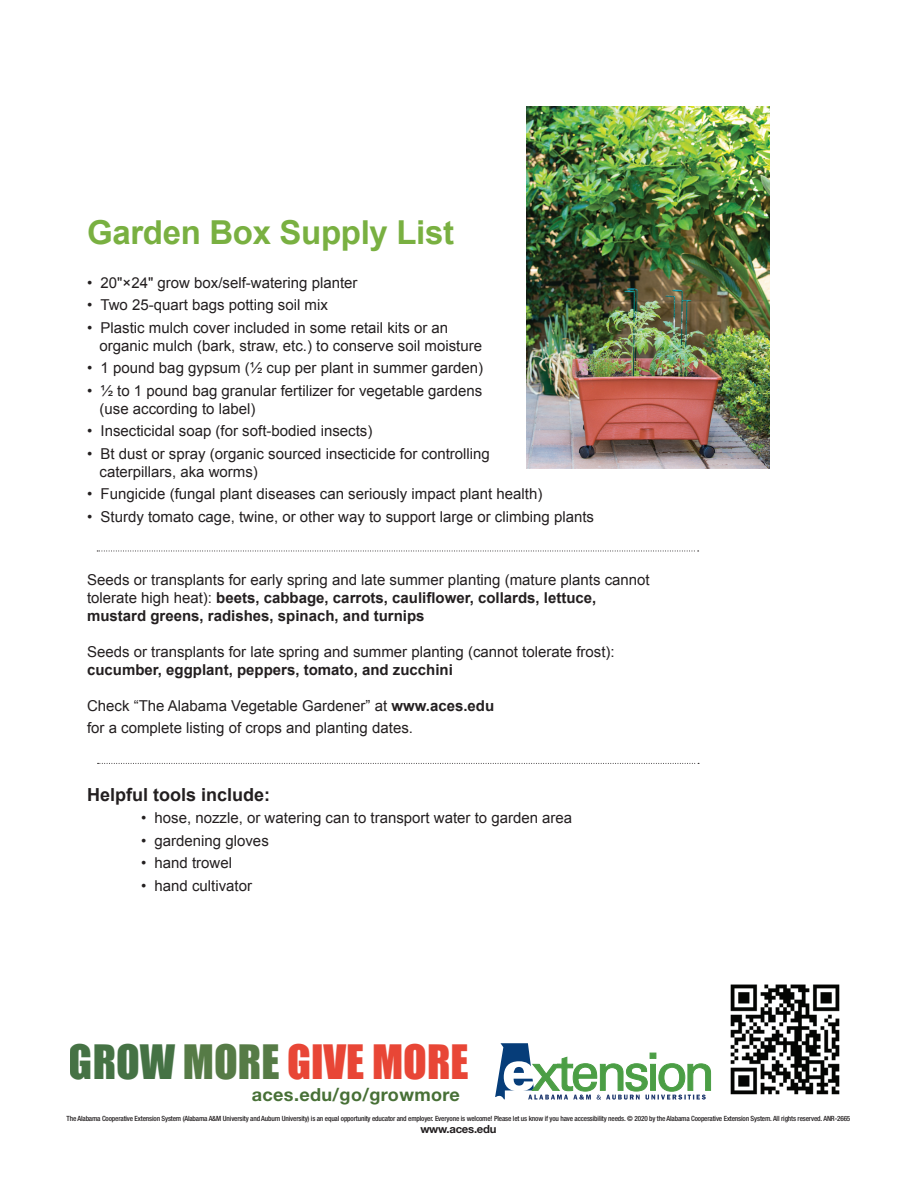
<style>
.page{position:relative;width:918px;height:1188px;background:#fff}
.page>*{position:absolute;margin:0;border:0;box-sizing:border-box;transform-origin:0 0}
.t1{font:43.5px "Impact";color:#e63624}
.t2{font:700 33px "Arial";letter-spacing:-.01em;color:#79b041}
.t3{font:700 18px "Arial";color:#231f20}
.t4{font:700 18px "Helvetica Neue LT Std";letter-spacing:.02em;color:#477036}
.t5{font:15px/18px "Arial";color:#231f20}
.t6{font:700 15px/18px "Arial";color:#231f20}
.t7{font:700 11.25px "Helvetica Neue LT Std";letter-spacing:-.02em;color:#231f20}
.t8{font:500 condensed 7.2px "Helvetica Neue LT Std";letter-spacing:-.02em;color:#231f20}
.s1{font-weight:400}
.s2{font-weight:700}
.s3{color:#356634}
.s4{color:#477036}
</style>
<div class="page">
<svg style="left:97px;top:551px;width:602px;height:1px"></svg>
<svg style="left:98px;top:763px;width:601px;height:1px"></svg>
<svg style="left:495px;top:1043px;width:216px;height:57px"></svg>
<img style="left:730px;top:984px;width:110px;height:111px">
<img style="left:526px;top:107px;width:244px;height:361px">
<h2 class="t2" style="left:87px;top:210px;width:369px">Garden Box Supply List</h2>
<p class="t5" style="left:87px;top:274px;width:272px">• 20"×24" grow box/self-watering planter</p>
<p class="t5" style="left:87px;top:296px;width:242px">• Two 25-quart bags potting soil mix</p>
<p class="t5" style="left:100px;top:319px;width:384px;text-indent:-13px">• Plastic mulch cover included in some retail kits or an organic mulch (bark, straw, etc.) to conserve soil moisture</p>
<p class="t5" style="left:87px;top:359px;width:398px">• 1 pound bag gypsum (½ cup per plant in summer garden)</p>
<p class="t5" style="left:100px;top:382px;width:384px;text-indent:-13px">• ½ to 1 pound bag granular fertilizer for vegetable gardens (use according to label)</p>
<p class="t5" style="left:87px;top:422px;width:287px">• Insecticidal soap (for soft-bodied insects)</p>
<p class="t5" style="left:100px;top:445px;width:392px;text-indent:-13px">• Bt dust or spray (organic sourced insecticide for controlling caterpillars, aka worms)</p>
<p class="t5" style="left:87px;top:485px;width:457px">• Fungicide (fungal plant diseases can seriously impact plant health)</p>
<p class="t5" style="left:87px;top:508px;width:509px">• Sturdy tomato cage, twine, or other way to support large or climbing plants</p>
<p class="t6" style="left:87px;top:571px;width:564px"><span class="s1">Seeds or transplants for early spring and late summer planting (mature plants cannot tolerate high heat):</span> beets, cabbage, carrots, cauliflower, collards, lettuce, mustard greens, radishes, spinach, and turnips</p>
<p class="t5" style="left:87px;top:643px;width:529px">Seeds or transplants for late spring and summer planting (cannot tolerate frost):</p>
<p class="t6" style="left:87px;top:661px;width:367px">cucumber, eggplant, peppers, tomato, and zucchini</p>
<p class="t5" style="left:87px;top:694px;width:409px;line-height:22.5px">Check “The Alabama Vegetable Gardener” at <span class="s2">www.aces.edu </span>for a complete listing of crops and planting dates.</p>
<p class="t3" style="left:87px;top:783px;width:185px">Helpful tools include:</p>
<p class="t5" style="left:141px;top:809px;width:433px">• hose, nozzle, or watering can to transport water to garden area</p>
<p class="t5" style="left:141px;top:832px;width:129px">• gardening gloves</p>
<p class="t5" style="left:141px;top:854px;width:93px">• hand trowel</p>
<p class="t5" style="left:141px;top:877px;width:113px">• hand cultivator</p>
<h1 class="t1" style="left:69px;top:1028px;width:401px"><span class="s3">GROW</span> <span class="s4">MORE</span> GIVE MORE</h1>
<p class="t4" style="left:252px;top:1083px;width:210px">aces.edu/go/growmore</p>
<p class="t8" style="left:67px;top:1114px;width:785px">The Alabama Cooperative Extension System (Alabama A&amp;M University and Auburn University) is an equal opportunity educator and employer. Everyone is welcome! Please let us know if you have accessibility needs. © 2020 by the Alabama Cooperative Extension System. All rights reserved. ANR-2665</p>
<p class="t7" style="left:420px;top:1122px;width:78px">www.aces.edu</p>
</div>
